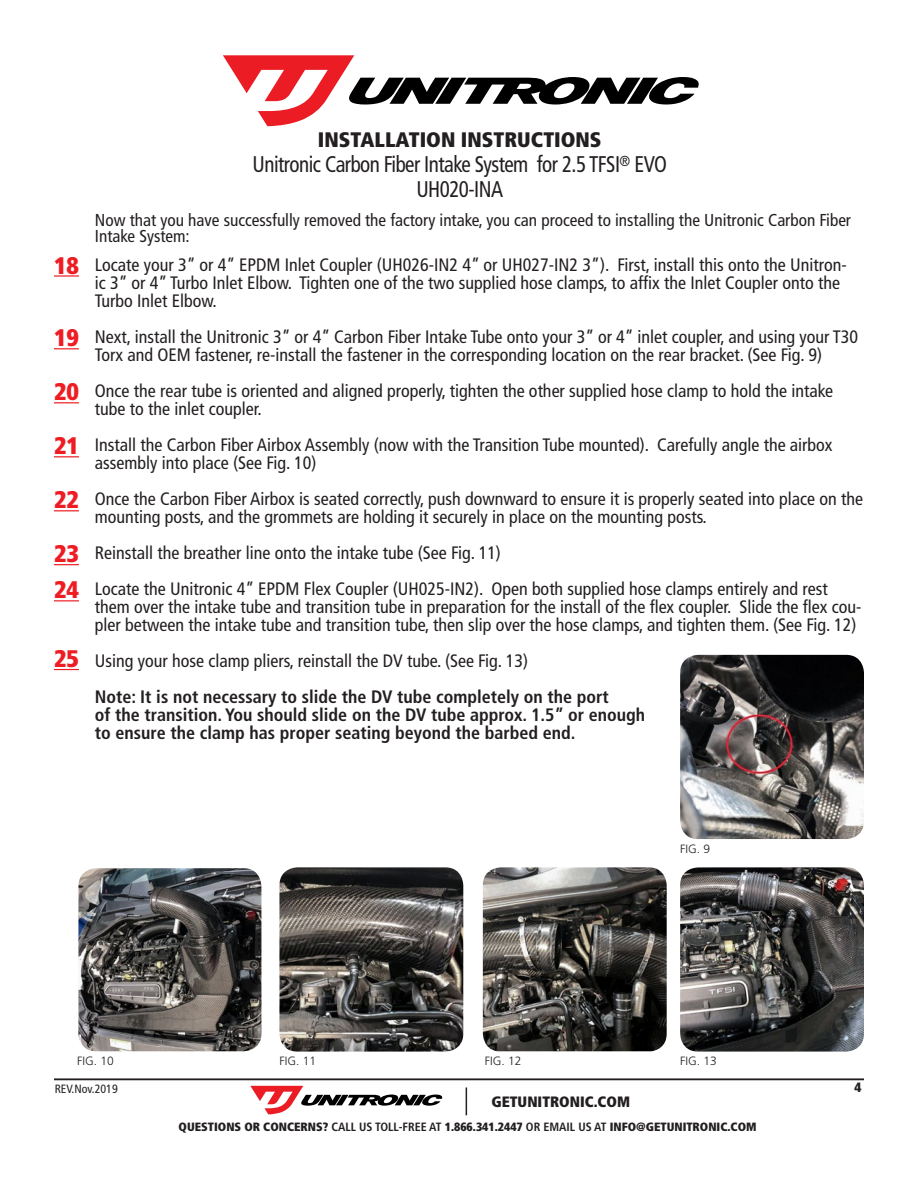
<style>
.page{position:relative;width:918px;height:1188px;background:#fff}
.page>*{position:absolute;margin:0;border:0;box-sizing:border-box;transform-origin:0 0}
.t1{font:900 condensed 24px "Frutiger LT Std";color:#ee1d23}
.t2{font:condensed 22.65px/25.2px "Frutiger LT Std";letter-spacing:-.025em;color:#231f20;text-align:center;scale:.93 1}
.t3{font:900 condensed 21px "Frutiger LT Std";color:#231f20}
.t4{font:condensed 18px/18px "Frutiger LT Std";color:#231f20}
.t5{font:700 condensed 18px "Frutiger LT Std";color:#231f20}
.t6{font:condensed 17.25px/16.5px "Frutiger LT Std";color:#231f20}
.t7{font:900 condensed 15px "Frutiger LT Std";color:#231f20}
.t8{font:900 condensed 13.5px "Frutiger LT Std";color:#231f20}
.t9{font:900 condensed 12px "Frutiger LT Std";color:#231f20}
.t10{font:300 12px "Frutiger LT Std";color:#231f20}
.t11{font:condensed 12px "Frutiger LT Std";color:#231f20}
.s1{font-weight:700}
</style>
<div class="page">
<svg style="left:466px;top:1087px;width:1px;height:28px"></svg>
<svg style="left:250px;top:1086px;width:192px;height:28px"></svg>
<svg style="left:223px;top:55px;width:476px;height:71px"></svg>
<hr style="left:54px;top:275px;width:25px;height:2px;background:#ee1d23">
<svg style="left:54px;top:348px;width:25px;height:1px"></svg>
<svg style="left:54px;top:402px;width:25px;height:1px"></svg>
<svg style="left:54px;top:510px;width:25px;height:1px"></svg>
<svg style="left:54px;top:564px;width:25px;height:1px"></svg>
<svg style="left:54px;top:600px;width:25px;height:1px"></svg>
<svg style="left:54px;top:669px;width:25px;height:1px"></svg>
<svg style="left:54px;top:456px;width:25px;height:1px"></svg>
<hr style="left:54px;top:1079px;width:810px;height:1px;background:#231f20">
<img style="left:78px;top:868px;width:183px;height:183px">
<img style="left:680px;top:655px;width:184px;height:184px">
<img style="left:680px;top:867px;width:184px;height:185px">
<img style="left:483px;top:867px;width:184px;height:184px">
<img style="left:279px;top:867px;width:184px;height:185px">
<p class="t3" style="left:318px;top:126px;width:285px">INSTALLATION INSTRUCTIONS</p>
<p class="t2" style="left:253px;top:151px;width:447px">Unitronic Carbon Fiber Intake System for 2.5 TFSI<sup>®</sup> EVO<br>UH020-INA</p>
<p class="t1" style="left:54px;top:251px;width:26px">18</p>
<p class="t1" style="left:54px;top:323px;width:26px">19</p>
<p class="t1" style="left:54px;top:377px;width:26px">20</p>
<p class="t1" style="left:54px;top:431px;width:26px">21</p>
<p class="t1" style="left:54px;top:485px;width:26px">22</p>
<p class="t1" style="left:54px;top:539px;width:26px">23</p>
<p class="t1" style="left:54px;top:575px;width:26px">24</p>
<p class="t1" style="left:54px;top:644px;width:26px">25</p>
<p class="t6" style="left:95px;top:212px;width:758px">Now that you have successfully removed the factory intake, you can proceed to installing the Unitronic Carbon Fiber<br>Intake System:</p>
<p class="t4" style="left:95px;top:256px;width:753px">Locate your 3” or 4” EPDM Inlet Coupler (UH026-IN2 4” or UH027-IN2 3”). First, install this onto the Unitron&shy;ic 3” or 4” Turbo Inlet Elbow. Tighten one of the two supplied hose clamps, to affix the Inlet Coupler onto the<br>Turbo Inlet Elbow.</p>
<p class="t4" style="left:95px;top:328px;width:765px">Next, install the Unitronic 3” or 4” Carbon Fiber Intake Tube onto your 3” or 4” inlet coupler, and using your T30<br>Torx and OEM fastener, re-install the fastener in the corresponding location on the rear bracket. (See Fig. 9)</p>
<p class="t4" style="left:95px;top:382px;width:740px">Once the rear tube is oriented and aligned properly, tighten the other supplied hose clamp to hold the intake tube to the inlet coupler.</p>
<p class="t4" style="left:95px;top:436px;width:739px">Install the Carbon Fiber Airbox Assembly (now with the Transition Tube mounted). Carefully angle the airbox assembly into place (See Fig. 10)</p>
<p class="t4" style="left:95px;top:490px;width:770px">Once the Carbon Fiber Airbox is seated correctly, push downward to ensure it is properly seated into place on the mounting posts, and the grommets are holding it securely in place on the mounting posts.</p>
<p class="t4" style="left:95px;top:544px;width:408px">Reinstall the breather line onto the intake tube (See Fig. 11)</p>
<p class="t4" style="left:95px;top:580px;width:768px">Locate the Unitronic 4” EPDM Flex Coupler (UH025-IN2). Open both supplied hose clamps entirely and rest them over the intake tube and transition tube in preparation for the install of the flex coupler. Slide the flex cou&shy;pler between the intake tube and transition tube, then slip over the hose clamps, and tighten them. (See Fig. 12)</p>
<p class="t4" style="left:95px;top:652px;width:435px">Using your hose clamp pliers, reinstall the DV tube. (See Fig. 13)</p>
<p class="t5" style="left:95px;top:686px;width:515px">Note: It is not necessary to slide the DV tube completely on the port</p>
<p class="t5" style="left:95px;top:704px;width:552px">of the transition. You should slide on the DV tube approx. 1.5” or enough</p>
<p class="t5" style="left:95px;top:722px;width:482px">to ensure the clamp has proper seating beyond the barbed end.</p>
<p class="t10" style="left:680px;top:842px;width:31px">FIG. 9</p>
<p class="t10" style="left:77px;top:1054px;width:38px">FIG. 10</p>
<p class="t10" style="left:485px;top:1054px;width:38px">FIG. 12</p>
<p class="t10" style="left:279px;top:1054px;width:38px">FIG. 11</p>
<p class="t10" style="left:680px;top:1054px;width:38px">FIG. 13</p>
<p class="t11" style="left:55px;top:1081px;width:65px">REV.Nov.2019</p>
<p class="t7" style="left:492px;top:1092px;width:140px">GETUNITRONIC.COM</p>
<p class="t9" style="left:179px;top:1119px;width:580px">QUESTIONS OR CONCERNS? <span class="s1">CALL US TOLL-FREE AT</span> 1.866.341.2447 <span class="s1">OR EMAIL US AT</span> INFO@GETUNITRONIC.COM</p>
<p class="t8" style="left:854px;top:1079px;width:9px">4</p>
</div>
